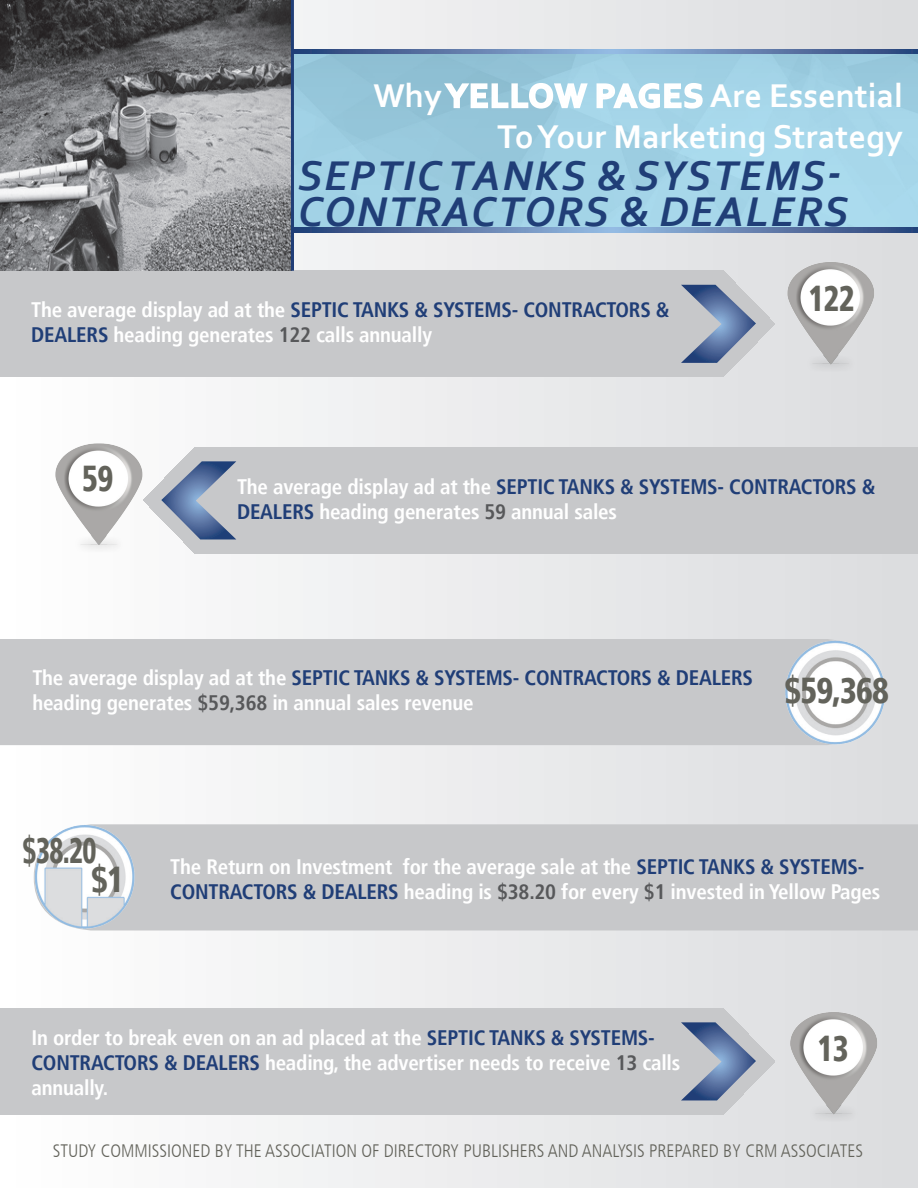
<style>
.page{position:relative;width:918px;height:1188px;background:#fff}
.page>*{position:absolute;margin:0;border:0;box-sizing:border-box;transform-origin:0 0}
.t1{font:italic 700 43.5px/36px "Corbel";letter-spacing:.04em;color:#203e77}
.t2{font:900 condensed 36px/28.8px "Frutiger LT";letter-spacing:-.025em;color:#63635b;scale:.75 1}
.t3{font:900 condensed 36px "Frutiger LT";letter-spacing:-.025em;color:#63635b;scale:.85 1}
.t4{font:900 condensed 36px "Frutiger LT";letter-spacing:-.025em;color:#63635b;scale:.9 1}
.t5{font:700 34.5px/41.4px "Corbel";color:#fff;text-align:right}
.t6{font:700 condensed 21px/25.2px "Frutiger LT";letter-spacing:-.01em;color:#fff}
.t7{font:300 condensed 18px "Frutiger LT";color:#63635b}
.s1{color:#203e77}
.s2{color:#57585a}
</style>
<div class="page">
<div style="left:1px;top:1px;width:916px;height:1186px;background:linear-gradient(to right,#fffefe,#dbdcde)"></div>
<svg style="left:294px;top:54px;width:624px;height:174px;background:#9ecfe3"></svg>
<img style="left:770px;top:248px;width:148px;height:146px">
<div style="left:0;top:639px;width:770px;height:106px;background:#c7c8ca"></div>
<img style="left:34px;top:429px;width:117px;height:131px">
<img style="left:778px;top:1006px;width:117px;height:126px">
<img style="left:770px;top:619px;width:121px;height:134px">
<div style="left:143px;top:824px;width:775px;height:106px;background:#c7c8ca"></div>
<img style="left:27px;top:815px;width:116px;height:125px">
<svg style="left:294px;top:49px;width:624px;height:5px;background:#5f7cab"></svg>
<svg style="left:294px;top:228px;width:624px;height:4px;background:#5f7cab"></svg>
<div style="left:0;top:271px;width:775px;height:106px;background:#c7c8ca"></div>
<svg style="left:681px;top:285px;width:75px;height:78px;background:#919fb6"></svg>
<div style="left:143px;top:447px;width:775px;height:106px;background:#c7c8ca"></div>
<svg style="left:161px;top:461px;width:75px;height:78px;background:#93a0b8"></svg>
<div style="left:0;top:1008px;width:775px;height:107px;background:#c7c8ca"></div>
<svg style="left:681px;top:1022px;width:75px;height:78px;background:#929fb7"></svg>
<svg style="left:442px;top:81px;width:147px;height:29px"></svg>
<svg style="left:595px;top:76px;width:109px;height:34px"></svg>
<img style="left:0;top:0;width:291px;height:271px">
<hr style="left:291px;top:0;width:3px;height:271px;background:#203e77">
<h3 class="t5" style="left:373px;top:74px;width:531px">Why Yellow Pages Are Essential<br>To Your Marketing Strategy</h3>
<h1 class="t1" style="left:298px;top:157px;width:552px">SEPTIC TANKS &amp; SYSTEMS-<br>CONTRACTORS &amp; DEALERS</h1>
<p class="t6" style="left:31px;top:297px;width:640px">The average display ad at the <span class="s1">Septic Tanks &amp; Systems- Contractors &amp;<br>Dealers</span> heading generates <span class="s2">122</span> calls annually</p>
<h2 class="t3" style="left:808px;top:277px;width:56px">122</h2>
<h2 class="t3" style="left:82px;top:457px;width:38px">59</h2>
<p class="t6" style="left:237px;top:474px;width:640px">The average display ad at the <span class="s1">Septic Tanks &amp; Systems- Contractors &amp;<br>Dealers</span> heading generates <span class="s2">59</span> annual sales</p>
<p class="t6" style="left:32px;top:665px;width:720px">The average display ad at the <span class="s1">Septic Tanks &amp; Systems- Contractors &amp; Dealers </span>heading generates <span class="s2">$59,368</span> in annual sales revenue</p>
<h2 class="t4" style="left:784px;top:669px;width:118px">$59,368</h2>
<h2 class="t2" style="left:91px;top:836px;width:45px;text-indent:-69px">$38.20 $1</h2>
<p class="t6" style="left:170px;top:854px;width:712px">The Return on Investment for the average sale at the <span class="s1">Septic Tanks &amp; Systems-<br>Contractors &amp; Dealers</span> heading is <span class="s2">$38.20</span> for every <span class="s2">$1</span> invested in Yellow Pages</p>
<p class="t6" style="left:31px;top:1025px;width:650px">In order to break even on an ad placed at the <span class="s1">Septic Tanks &amp; Systems-<br>Contractors &amp; Dealers</span> heading, the advertiser needs to receive <span class="s2">13</span> calls annually.</p>
<h2 class="t3" style="left:818px;top:1027px;width:38px">13</h2>
<p class="t7" style="left:53px;top:1140px;width:704px">STUDY COMMISSIONED BY THE ASSOCIATION OF DIRECTORY PUBLISHERS AND ANALYSIS PREPARED BY CRM</p>
<p class="t7" style="left:781px;top:1140px;width:82px">ASSOCIATES</p>
</div>
